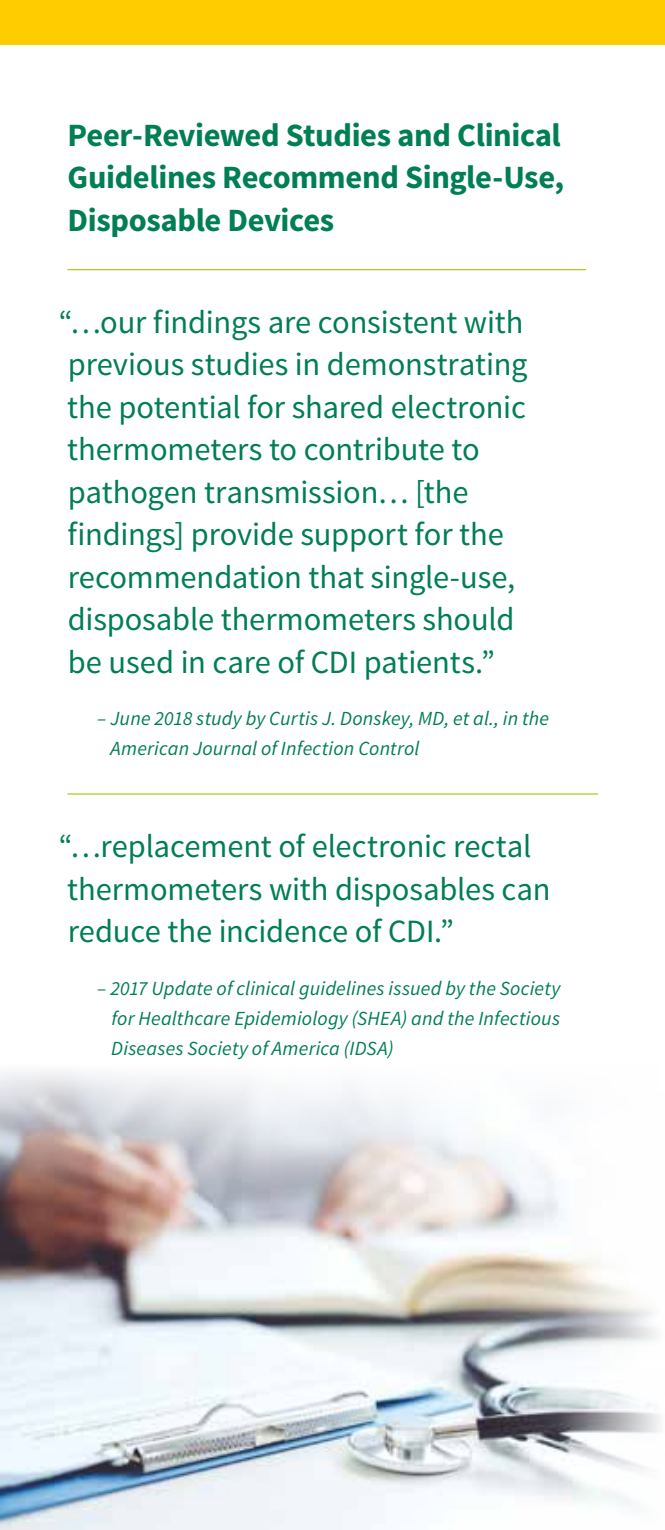
<style>
.page{position:relative;width:665px;height:1530px;background:#fff}
.page>*{position:absolute;margin:0;border:0;box-sizing:border-box;transform-origin:0 0}
.t1{font:32.5px/42.5px "Source Sans Pro";letter-spacing:-.005em;color:#007e54}
.t2{font:700 32.5px/42.5px "Source Sans Pro";letter-spacing:-.01em;color:#007e54;text-align:justify}
.t3{font:italic 20px/30px "Source Sans Pro";letter-spacing:.01em;color:#007e54}
</style>
<div class="page">
<img style="left:0;top:1072px;width:556px;height:458px">
<svg style="left:556px;top:1196px;width:104px;height:309px"></svg>
<hr style="left:67px;top:793px;width:531px;height:2px;background:#afca1a">
<hr style="left:67px;top:269px;width:518px;height:1px;background:#afca1a">
<div style="left:0;top:0;width:664px;height:45px;background:#fc0"></div>
<p class="t2" style="left:67px;top:115px;width:498px">Peer-Reviewed Studies and Clinical Guidelines Recommend Single-Use, Disposable Devices</p>
<p class="t1" style="left:59px;top:301px;width:470px">“…our findings are consistent with previous studies in demonstrating the potential for shared electronic thermometers to contribute to pathogen transmission… [the findings] provide support for the recommendation that single-use, disposable thermometers should be used in care of CDI patients.”</p>
<p class="t3" style="left:110px;top:704px;width:440px;text-indent:-13px">– June 2018 study by Curtis J. Donskey, MD, et al., in the<br>American Journal of Infection Control</p>
<p class="t1" style="left:59px;top:826px;width:493px">“…replacement of electronic rectal thermometers with disposables can reduce the incidence of CDI.”</p>
<p class="t3" style="left:111px;top:973px;width:450px;text-align:justify;text-indent:-14px">– 2017 Update of clinical guidelines issued by the Society for Healthcare Epidemiology (SHEA) and the Infectious Diseases Society of America (IDSA)</p>
</div>
